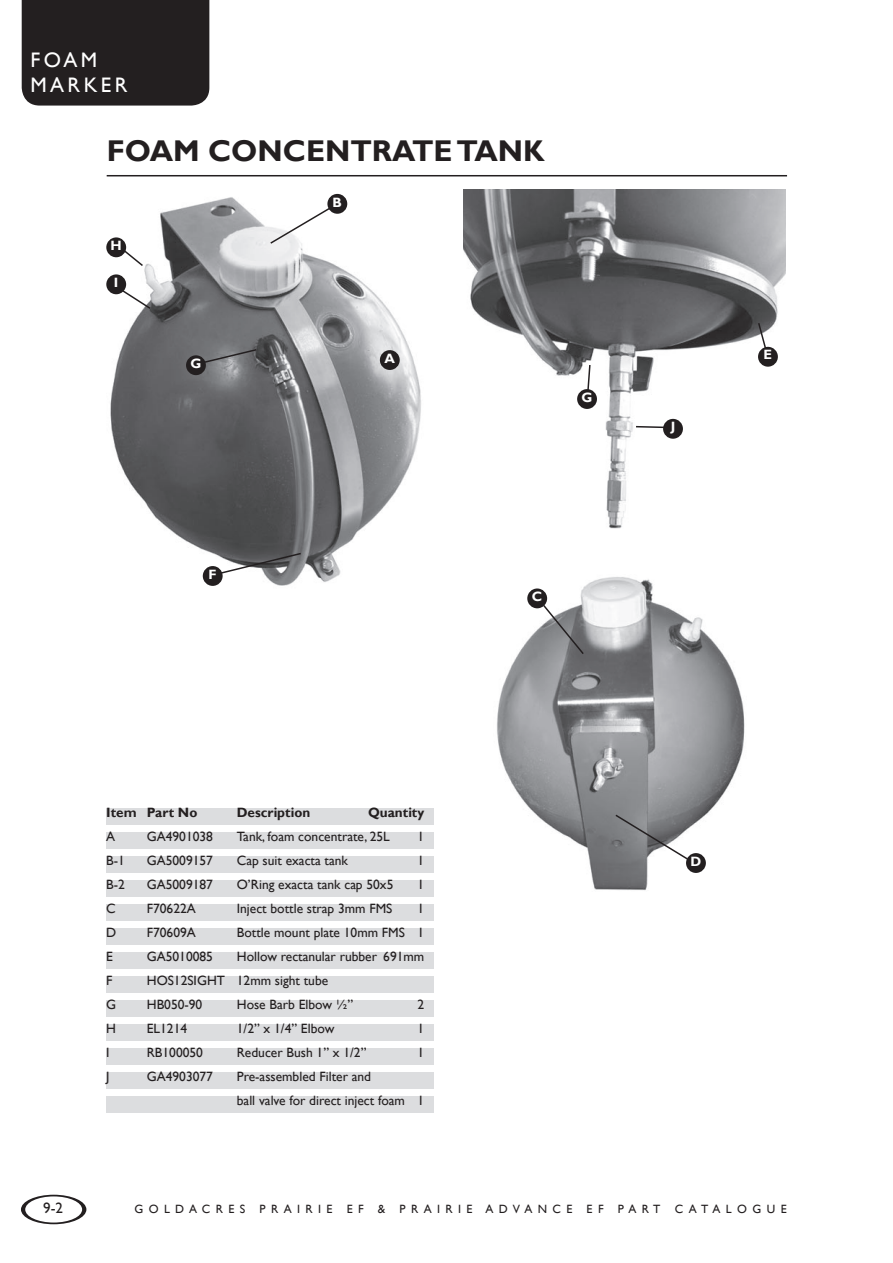
<style>
.page{position:relative;width:893px;height:1263px;background:#fff}
.page>*{position:absolute;margin:0;border:0;box-sizing:border-box;transform-origin:0 0}
.t1{font:700 30px "Gill Sans";color:#231f20}
.t2{font:21px/25.2px "Gill Sans";letter-spacing:.16em;color:#fff}
.t3{font:15px "Gill Sans";color:#231f20}
.t4{font:13.5px/24px "Gill Sans";color:#231f20}
.t5{font:700 13.5px "Gill Sans";color:#231f20}
.t6{font:700 13.5px "Gill Sans";color:#fff}
.t7{font:12px "Gill Sans";letter-spacing:.45em;color:#231f20}
</style>
<div class="page">
<svg style="left:21px;top:1195px;width:65px;height:29px"></svg>
<div style="left:25px;top:1196px;width:57px;height:26px;background:#fff;border-radius:50%"></div>
<div style="left:22px;top:0;width:187px;height:106px;background:#231f20"></div>
<div style="left:106px;top:808px;width:328px;height:16px;background:#dcdddf"></div>
<div style="left:106px;top:832px;width:328px;height:16px;background:#dcdddf"></div>
<div style="left:106px;top:856px;width:328px;height:16px;background:#dcdddf"></div>
<div style="left:106px;top:880px;width:328px;height:16px;background:#dcdddf"></div>
<div style="left:106px;top:904px;width:328px;height:16px;background:#dcdddf"></div>
<div style="left:106px;top:928px;width:328px;height:16px;background:#dcdddf"></div>
<div style="left:106px;top:952px;width:328px;height:16px;background:#dcdddf"></div>
<div style="left:106px;top:976px;width:328px;height:16px;background:#dcdddf"></div>
<div style="left:106px;top:1000px;width:328px;height:16px;background:#dcdddf"></div>
<div style="left:106px;top:1024px;width:328px;height:16px;background:#dcdddf"></div>
<div style="left:106px;top:1048px;width:328px;height:16px;background:#dcdddf"></div>
<div style="left:106px;top:1072px;width:328px;height:16px;background:#dcdddf"></div>
<div style="left:106px;top:1096px;width:328px;height:16px;background:#dcdddf"></div>
<hr style="left:107px;top:175px;width:680px;height:1px;background:#231f20">
<img style="left:106px;top:193px;width:315px;height:393px">
<img style="left:463px;top:190px;width:323px;height:339px">
<img style="left:497px;top:577px;width:248px;height:314px">
<div style="left:663px;top:419px;width:20px;height:20px;background:#231f20;border-radius:50%"></div>
<div style="left:758px;top:347px;width:20px;height:20px;background:#231f20;border-radius:50%"></div>
<div style="left:327px;top:194px;width:20px;height:20px;background:#231f20;border-radius:50%"></div>
<div style="left:106px;top:237px;width:20px;height:20px;background:#231f20;border-radius:50%"></div>
<div style="left:106px;top:274px;width:20px;height:20px;background:#231f20;border-radius:50%"></div>
<div style="left:527px;top:588px;width:20px;height:20px;background:#231f20;border-radius:50%"></div>
<div style="left:686px;top:853px;width:20px;height:20px;background:#231f20;border-radius:50%"></div>
<div style="left:577px;top:389px;width:20px;height:20px;background:#231f20;border-radius:50%"></div>
<svg style="left:586px;top:363px;width:5px;height:27px"></svg>
<svg style="left:634px;top:425px;width:30px;height:4px"></svg>
<svg style="left:269px;top:206px;width:63px;height:39px"></svg>
<svg style="left:541px;top:603px;width:44px;height:53px"></svg>
<svg style="left:122px;top:249px;width:23px;height:19px"></svg>
<svg style="left:119px;top:288px;width:33px;height:22px"></svg>
<div style="left:380px;top:350px;width:20px;height:20px;background:#231f20;border-radius:50%"></div>
<div style="left:203px;top:566px;width:20px;height:20px;background:#231f20;border-radius:50%"></div>
<div style="left:186px;top:355px;width:20px;height:20px;background:#231f20;border-radius:50%"></div>
<svg style="left:218px;top:552px;width:84px;height:23px"></svg>
<svg style="left:614px;top:813px;width:75px;height:48px"></svg>
<svg style="left:757px;top:321px;width:10px;height:29px"></svg>
<svg style="left:202px;top:348px;width:56px;height:16px"></svg>
<h2 class="t2" style="left:31px;top:47px;width:98px">FOAM<br>MARKER</h2>
<h1 class="t1" style="left:107px;top:133px;width:440px">FOAM CONCENTRATE TANK</h1>
<p class="t6" style="left:111px;top:237px;width:13px">H</p>
<p class="t6" style="left:114px;top:274px;width:6px">I</p>
<p class="t6" style="left:190px;top:355px;width:12px">G</p>
<p class="t6" style="left:209px;top:566px;width:10px">F</p>
<p class="t6" style="left:333px;top:194px;width:11px">B</p>
<p class="t6" style="left:384px;top:350px;width:12px">A</p>
<p class="t5" style="left:106px;top:805px;width:93px">Item Part No</p>
<p class="t5" style="left:237px;top:805px;width:75px">Description</p>
<p class="t5" style="left:368px;top:805px;width:58px">Quantity</p>
<p class="t4" style="left:106px;top:825px;width:11px">A</p>
<p class="t4" style="left:147px;top:825px;width:68px">GA4901038</p>
<p class="t4" style="left:237px;top:825px;width:154px">Tank, foam concentrate, 25L</p>
<p class="t4" style="left:418px;top:825px;width:8px">1</p>
<p class="t4" style="left:106px;top:849px;width:20px">B-1</p>
<p class="t4" style="left:147px;top:849px;width:68px">GA5009157</p>
<p class="t4" style="left:237px;top:849px;width:113px">Cap suit exacta tank</p>
<p class="t4" style="left:418px;top:849px;width:8px">1</p>
<p class="t4" style="left:106px;top:873px;width:20px">B-2</p>
<p class="t4" style="left:147px;top:873px;width:68px">GA5009187</p>
<p class="t4" style="left:237px;top:873px;width:158px">O’Ring exacta tank cap 50x5</p>
<p class="t4" style="left:418px;top:873px;width:8px">1</p>
<p class="t4" style="left:106px;top:897px;width:11px">C</p>
<p class="t4" style="left:147px;top:897px;width:51px">F70622A</p>
<p class="t4" style="left:237px;top:897px;width:157px">Inject bottle strap 3mm FMS</p>
<p class="t4" style="left:418px;top:897px;width:8px">1</p>
<p class="t4" style="left:106px;top:921px;width:12px">D</p>
<p class="t4" style="left:147px;top:921px;width:51px">F70609A</p>
<p class="t4" style="left:237px;top:921px;width:189px">Bottle mount plate 10mm FMS 1</p>
<p class="t4" style="left:106px;top:945px;width:8px">E</p>
<p class="t4" style="left:147px;top:945px;width:68px">GA5010085</p>
<p class="t4" style="left:237px;top:945px;width:189px">Hollow rectanular rubber 691mm</p>
<p class="t4" style="left:106px;top:969px;width:8px">F</p>
<p class="t4" style="left:147px;top:969px;width:183px">HOS12SIGHT 12mm sight tube</p>
<p class="t4" style="left:106px;top:993px;width:11px">G</p>
<p class="t4" style="left:147px;top:993px;width:57px">HB050-90</p>
<p class="t4" style="left:237px;top:993px;width:118px">Hose Barb Elbow ½”</p>
<p class="t4" style="left:418px;top:993px;width:8px">2</p>
<p class="t4" style="left:106px;top:1017px;width:11px">H</p>
<p class="t4" style="left:147px;top:1017px;width:42px">EL1214</p>
<p class="t4" style="left:237px;top:1017px;width:99px">1/2” x 1/4” Elbow</p>
<p class="t4" style="left:418px;top:1017px;width:8px">1</p>
<p class="t4" style="left:106px;top:1041px;width:5px">I</p>
<p class="t4" style="left:147px;top:1041px;width:58px">RB100050</p>
<p class="t4" style="left:237px;top:1041px;width:131px">Reducer Bush 1” x 1/2”</p>
<p class="t4" style="left:418px;top:1041px;width:8px">1</p>
<p class="t4" style="left:106px;top:1065px;width:5px">J</p>
<p class="t4" style="left:147px;top:1065px;width:68px">GA4903077</p>
<p class="t4" style="left:237px;top:1065px;width:189px">Pre-assembled Filter and<br>ball valve for direct inject foam 1</p>
<p class="t6" style="left:581px;top:389px;width:12px">G</p>
<p class="t6" style="left:532px;top:588px;width:12px">C</p>
<p class="t6" style="left:671px;top:419px;width:6px">J</p>
<p class="t6" style="left:764px;top:347px;width:10px">E</p>
<p class="t6" style="left:690px;top:853px;width:12px">D</p>
<p class="t3" style="left:43px;top:1199px;width:21px">9-2</p>
<p class="t7" style="left:134px;top:1202px;width:654px">GOLDACRES PRAIRIE EF &amp; PRAIRIE ADVANCE EF PART CATALOGUE</p>
</div>
